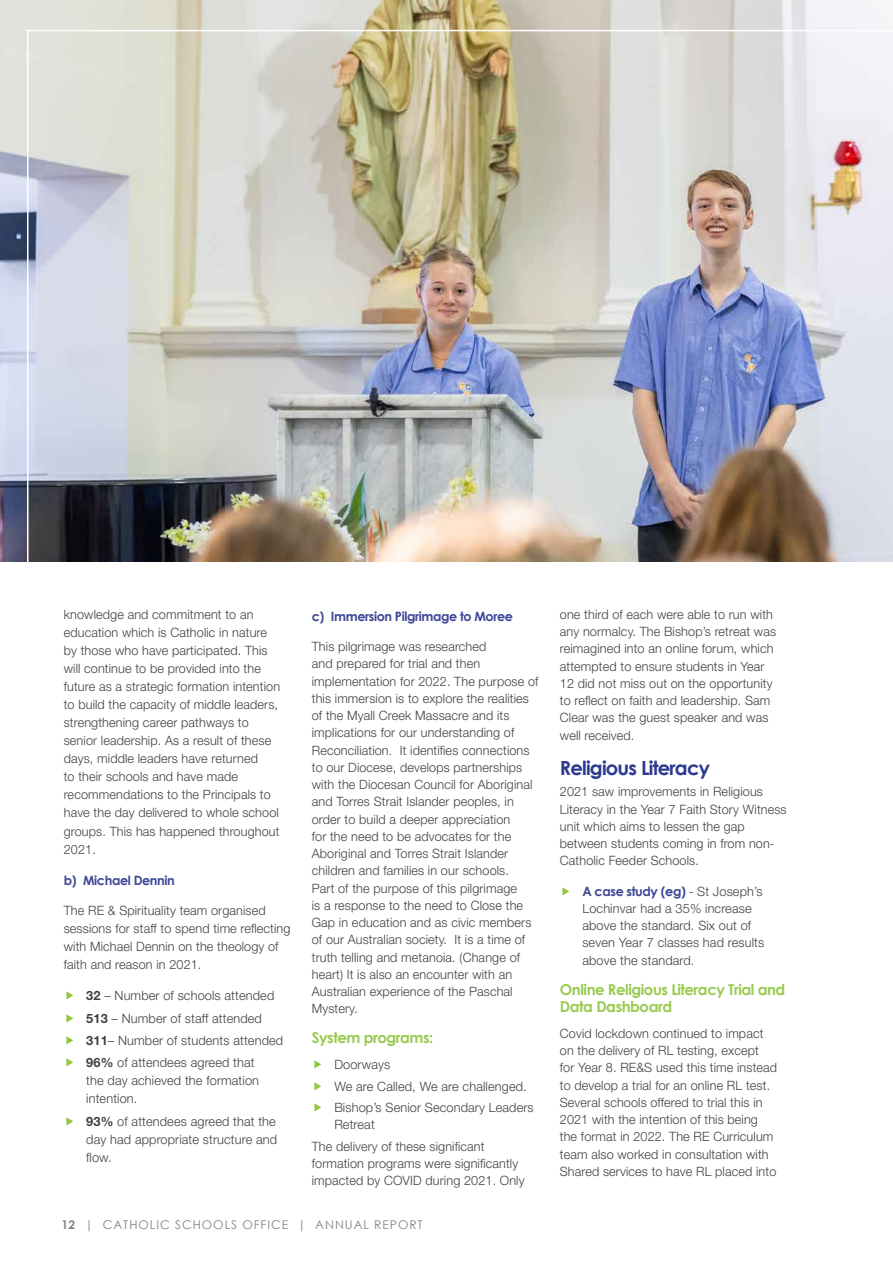
<style>
.page{position:relative;width:893px;height:1263px;background:#fff}
.page>*{position:absolute;margin:0;border:0;box-sizing:border-box;transform-origin:0 0}
.t1{font:700 19.5px "Century Gothic";letter-spacing:-.04em;color:#2b3990}
.t2{font:700 15px/17.4px "Century Gothic";letter-spacing:-.03em;color:#98cb4f}
.t3{font:300 12.9px/17.2px "Helvetica Neue LT Std";letter-spacing:.01em;color:#414042}
.t4{font:700 12.9px "Century Gothic";letter-spacing:-.03em;color:#3e4797}
.t5{font:12px "Century Gothic";letter-spacing:.08em;color:#808285}
.s1{font-weight:700}
.s2{font-family:"Helvetica Neue LT Std";font-weight:300;color:#414042}
</style>
<div class="page">
<img style="left:0;top:0;width:886px;height:561px">
<img style="left:27px;top:30px;width:866px;height:532px">
<p class="t3" style="left:64px;top:605px;width:218px;line-height:18px">knowledge and commitment to an education which is Catholic in nature by those who have participated. This will continue to be provided into the future as a strategic formation intention to build the capacity of middle leaders, strengthening career pathways to senior leadership. As a result of these days, middle leaders have returned<br>to their schools and have made recommendations to the Principals to have the day delivered to whole school groups. This has happened throughout 2021.</p>
<p class="t4" style="left:64px;top:870px;width:113px">b) Michael Dennin</p>
<p class="t3" style="left:64px;top:901px;width:228px;line-height:18px">The RE &amp; Spirituality team organised sessions for staff to spend time reflecting with Michael Dennin on the theology of faith and reason in 2021.</p>
<p class="t3" style="left:86px;top:984px;width:198px;line-height:22.4px"><span class="s1">32</span> – Number of schools attended<br><span class="s1">513</span> – Number of staff attended<br><span class="s1">311</span>– Number of students attended<br><span class="s1">96%</span> of attendees agreed that</p>
<p class="t3" style="left:86px;top:1071px;width:174px;line-height:18px">the day achieved the formation intention.</p>
<p class="t3" style="left:86px;top:1112px;width:192px;line-height:18px;text-align:justify"><span class="s1">93%</span> of attendees agreed that the day had appropriate structure and flow.</p>
<p class="t4" style="left:312px;top:606px;width:203px">c) Immersion Pilgrimage to Moree</p>
<p class="t3" style="left:312px;top:637px;width:228px">This pilgrimage was researched<br>and prepared for trial and then implementation for 2022. The purpose of this immersion is to explore the realities of the Myall Creek Massacre and its implications for our understanding of Reconciliation. It identifies connections to our Diocese, develops partnerships with the Diocesan Council for Aboriginal and Torres Strait Islander peoples, in order to build a deeper appreciation<br>for the need to be advocates for the Aboriginal and Torres Strait Islander children and families in our schools.<br>Part of the purpose of this pilgrimage<br>is a response to the need to Close the Gap in education and as civic members of our Australian society. It is a time of truth telling and metanoia. (Change of heart) It is also an encounter with an Australian experience of the Paschal Mystery.</p>
<p class="t2" style="left:312px;top:1029px;width:123px">System programs:</p>
<p class="t3" style="left:334px;top:1053px;width:201px;line-height:21.5px">Doorways<br>We are Called, We are challenged.<br>Bishop’s Senior Secondary Leaders</p>
<p class="t3" style="left:312px;top:1114px;width:174px;line-height:21.5px;text-indent:23px">Retreat<br>The delivery of these significant</p>
<p class="t3" style="left:312px;top:1155px;width:214px">formation programs were significantly impacted by COVID during 2021. Only</p>
<p class="t5" style="left:62px;top:1217px;width:363px"><span class="s1">12</span> | CATHOLIC SCHOOLS OFFICE | ANNUAL REPORT</p>
<p class="t3" style="left:560px;top:605px;width:218px">one third of each were able to run with any normalcy. The Bishop’s retreat was reimagined into an online forum, which attempted to ensure students in Year 12 did not miss out on the opportunity to reflect on faith and leadership. Sam Clear was the guest speaker and was well received.</p>
<h1 class="t1" style="left:560px;top:753px;width:152px">Religious Literacy</h1>
<p class="t3" style="left:560px;top:783px;width:228px">2021 saw improvements in Religious Literacy in the Year 7 Faith Story Witness unit which aims to lessen the gap between students coming in from non-Catholic Feeder Schools.</p>
<p class="t4" style="left:582px;top:881px;width:182px">A case study (eg) <span class="s2">- St Joseph’s</span></p>
<p class="t3" style="left:582px;top:899px;width:183px">Lochinvar had a 35% increase above the standard. Six out of seven Year 7 classes had results above the standard.</p>
<p class="t2" style="left:560px;top:980px;width:227px">Online Religious Literacy Trial and<br>Data Dashboard</p>
<p class="t3" style="left:560px;top:1024px;width:219px">Covid lockdown continued to impact on the delivery of RL testing, except<br>for Year 8. RE&amp;S used this time instead to develop a trial for an online RL test.<br>Several schools offered to trial this in 2021 with the intention of this being the format in 2022. The RE Curriculum team also worked in consultation with Shared services to have RL placed into</p>
</div>
